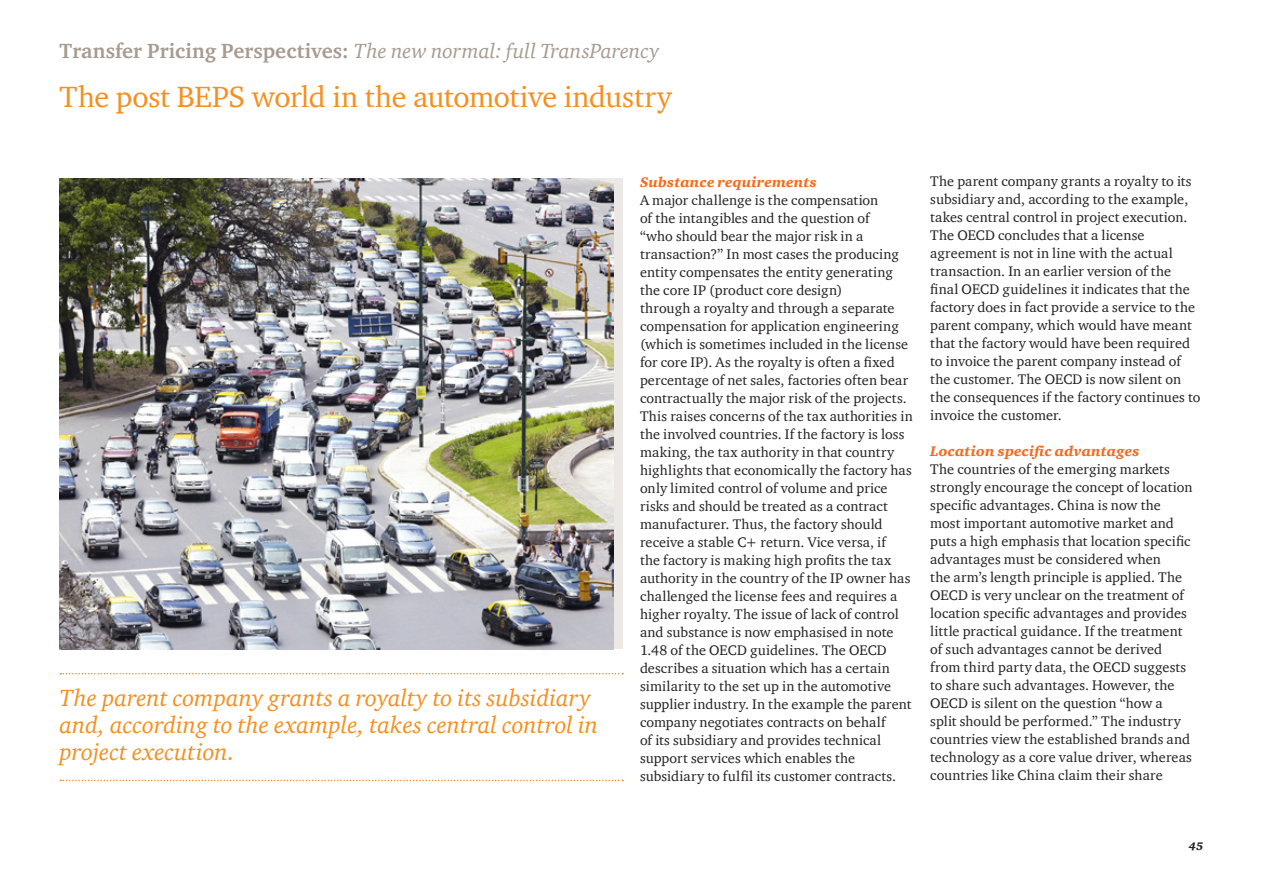
<style>
.page{position:relative;width:1263px;height:893px;background:#fff}
.page>*{position:absolute;margin:0;border:0;box-sizing:border-box;transform-origin:0 0}
.t1{font:30px "ITC Charter Com";letter-spacing:-.015em;color:#f68f1e}
.Body_copy_-_space_af{font:italic 24px/27px "ITC Charter Com";color:#f68f1e}
.t2{font:italic 21px "ITC Charter Com";color:#a79b91}
.Body_copy_-_space_af-2{font:14.25px/18px "ITC Charter Com";letter-spacing:.01em;color:#231f20}
.Body_copy_-_space_af-3{font:italic 900 14.25px "ITC Charter Com";letter-spacing:.015em;color:#f36c21}
.Page_number_-_Right{font:italic 900 11.25px "ITC Charter Com";color:#231f20}
.s1{font-weight:700;font-style:normal}
</style>
<div class="page">
<svg style="left:60px;top:673px;width:563px;height:1px"></svg>
<svg style="left:60px;top:780px;width:563px;height:1px"></svg>
<img style="left:60px;top:179px;width:553px;height:470px">
<h3 class="t2" style="left:60px;top:38px;width:601px"><span class="s1">Transfer Pricing Perspectives:</span> The new normal: full TransParency</h3>
<p class="t1" style="left:60px;top:79px;width:614px">The post BEPS world in the automotive industry</p>
<p class="Body_copy_-_space_af" style="left:60px;top:684px;width:540px">The parent company grants a royalty to its subsidiary and, according to the example, takes central control in project execution.</p>
<p class="Body_copy_-_space_af-3" style="left:640px;top:173px;width:178px">Substance requirements</p>
<p class="Body_copy_-_space_af-2" style="left:640px;top:190px;width:274px">A major challenge is the compensation<br>of the intangibles and the question of<br>“who should bear the major risk in a transaction?” In most cases the producing entity compensates the entity generating the core IP (product core design)<br>through a royalty and through a separate compensation for application engineering (which is sometimes included in the license for core IP). As the royalty is often a fixed percentage of net sales, factories often bear contractually the major risk of the projects.<br>This raises concerns of the tax authorities in the involved countries. If the factory is loss making, the tax authority in that country highlights that economically the factory has only limited control of volume and price risks and should be treated as a contract manufacturer. Thus, the factory should receive a stable C+ return. Vice versa, if<br>the factory is making high profits the tax authority in the country of the IP owner has challenged the license fees and requires a higher royalty. The issue of lack of control and substance is now emphasised in note 1.48 of the OECD guidelines. The OECD describes a situation which has a certain similarity to the set up in the automotive supplier industry. In the example the parent company negotiates contracts on behalf<br>of its subsidiary and provides technical support services which enables the subsidiary to fulfil its customer contracts.</p>
<p class="Body_copy_-_space_af-2" style="left:930px;top:172px;width:272px">The parent company grants a royalty to its subsidiary and, according to the example, takes central control in project execution.<br>The OECD concludes that a license agreement is not in line with the actual transaction. In an earlier version of the final OECD guidelines it indicates that the factory does in fact provide a service to the parent company, which would have meant that the factory would have been required to invoice the parent company instead of the customer. The OECD is now silent on the consequences if the factory continues to invoice the customer.</p>
<p class="Body_copy_-_space_af-3" style="left:930px;top:443px;width:211px">Location specific advantages</p>
<p class="Body_copy_-_space_af-2" style="left:930px;top:460px;width:264px">The countries of the emerging markets strongly encourage the concept of location specific advantages. China is now the most important automotive market and puts a high emphasis that location specific advantages must be considered when<br>the arm’s length principle is applied. The OECD is very unclear on the treatment of location specific advantages and provides little practical guidance. If the treatment of such advantages cannot be derived from third party data, the OECD suggests to share such advantages. However, the OECD is silent on the question “how a split should be performed.” The industry countries view the established brands and technology as a core value driver, whereas countries like China claim their share</p>
<p class="Page_number_-_Right" style="left:1189px;top:840px;width:16px">45</p>
</div>
